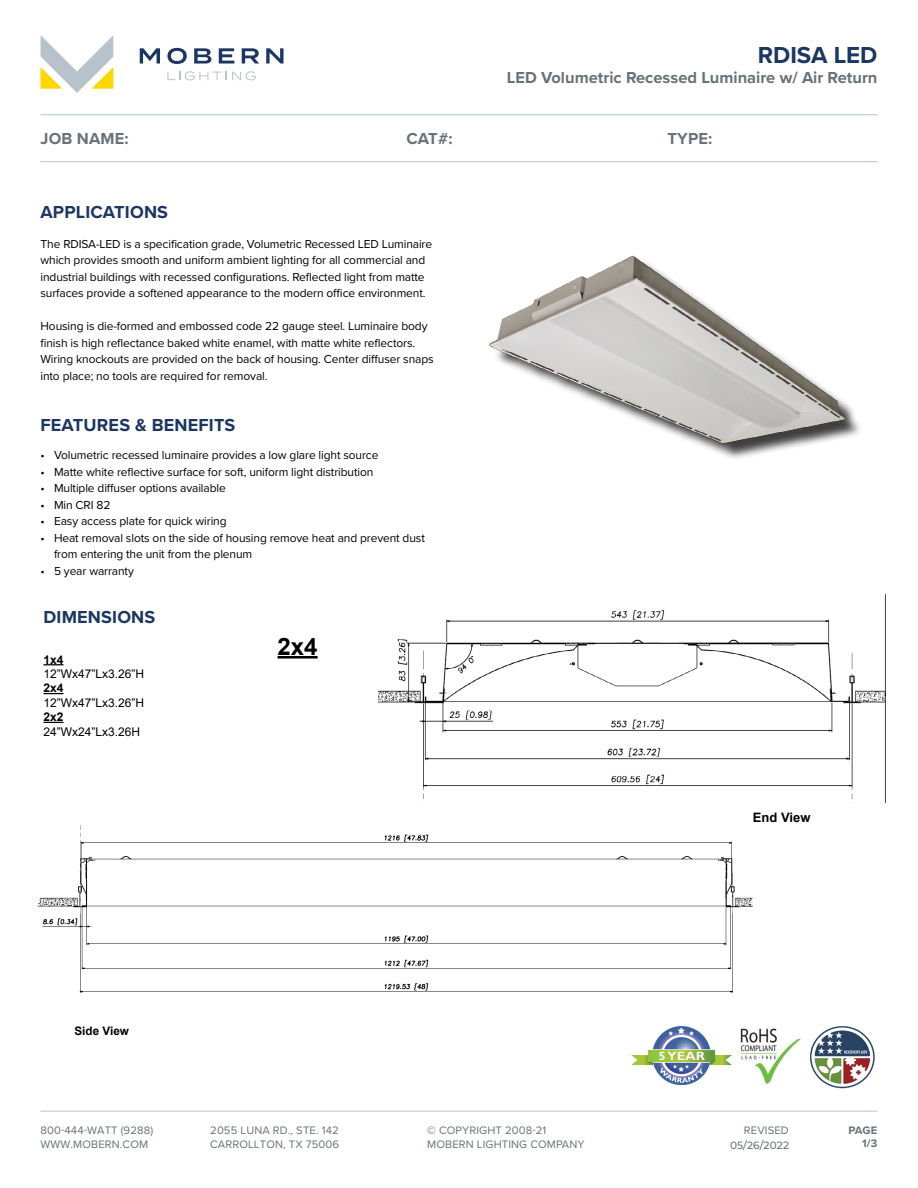
<style>
.page{position:relative;width:918px;height:1188px;background:#fff}
.page>*{position:absolute;margin:0;border:0;box-sizing:border-box;transform-origin:0 0}
.t1{font:700 24px "Proxima Nova";color:#1b3763}
.t2{font:700 24px "Arial";color:#000}
.t3{font:700 18px "Proxima Nova";letter-spacing:.01em;color:#1b3663}
.t4{font:700 16.5px "Proxima Nova";color:#68727a}
.t5{font:700 13.05px "Arial";color:#000}
.t6{font:12px/16.5px "Proxima Nova";letter-spacing:-.01em;color:#000}
.t7{font:12px "Arial";color:#000}
.t8{font:700 12px "Arial";color:#000}
.t9{font:700 11.7px "Arial";color:#000}
.t10{font:11.25px/13.2px "Proxima Nova";letter-spacing:.01em;color:#68727a}
.t11{font:700 11.25px "Proxima Nova";color:#68727a}
.t12{font:500 10.5px "Montserrat";letter-spacing:.01em;color:#68727a}
.s1{font-weight:700}
</style>
<div class="page">
<svg style="left:40px;top:35px;width:73px;height:58px"></svg>
<svg style="left:140px;top:48px;width:20px;height:16px"></svg>
<svg style="left:167px;top:48px;width:20px;height:16px"></svg>
<svg style="left:194px;top:48px;width:17px;height:16px"></svg>
<svg style="left:219px;top:48px;width:15px;height:16px"></svg>
<svg style="left:242px;top:48px;width:17px;height:16px"></svg>
<svg style="left:266px;top:48px;width:18px;height:16px"></svg>
<svg style="left:167px;top:71px;width:89px;height:9px"></svg>
<hr style="left:40px;top:1111px;width:838px;height:1px;background:#b8c2cc">
<hr style="left:40px;top:114px;width:838px;height:1px;background:#b5c2cd">
<hr style="left:40px;top:161px;width:838px;height:1px;background:#b8c2cc">
<img style="left:740px;top:1028px;width:62px;height:59px">
<img style="left:632px;top:1026px;width:99px;height:58px">
<img style="left:810px;top:1026px;width:65px;height:63px">
<img style="left:489px;top:255px;width:361px;height:202px">
<svg style="left:44px;top:664px;width:20px;height:1px"></svg>
<svg style="left:44px;top:693px;width:20px;height:1px"></svg>
<svg style="left:44px;top:722px;width:20px;height:1px"></svg>
<img style="left:378px;top:594px;width:508px;height:208px">
<hr style="left:278px;top:656px;width:40px;height:3px;background:#000">
<img style="left:37px;top:825px;width:716px;height:168px">
<h1 class="t1" style="left:758px;top:38px;width:121px">RDISA LED</h1>
<h3 class="t4" style="left:507px;top:65px;width:372px">LED Volumetric Recessed Luminaire w/ Air Return</h3>
<h3 class="t4" style="left:40px;top:126px;width:90px">JOB NAME:</h3>
<h3 class="t4" style="left:407px;top:126px;width:48px">CAT#:</h3>
<h3 class="t4" style="left:667px;top:126px;width:46px">TYPE:</h3>
<h2 class="t3" style="left:40px;top:199px;width:129px">APPLICATIONS</h2>
<p class="t6" style="left:40px;top:235px;width:393px">The RDISA-LED is a specification grade, Volumetric Recessed LED Luminaire which provides smooth and uniform ambient lighting for all commercial and industrial buildings with recessed configurations. Reflected light from matte surfaces provide a softened appearance to the modern office environment.</p>
<p class="t6" style="left:40px;top:317px;width:395px">Housing is die-formed and embossed code 22 gauge steel. Luminaire body finish is high reflectance baked white enamel, with matte white reflectors.<br>Wiring knockouts are provided on the back of housing. Center diffuser snaps into place; no tools are required for removal.</p>
<h2 class="t3" style="left:40px;top:412px;width:196px">FEATURES &amp; BENEFITS</h2>
<p class="t6" style="left:40px;top:446px;width:340px">• Volumetric recessed luminaire provides a low glare light source</p>
<p class="t6" style="left:40px;top:463px;width:334px">• Matte white reflective surface for soft, uniform light distribution</p>
<p class="t6" style="left:40px;top:479px;width:187px">• Multiple diffuser options available</p>
<p class="t6" style="left:40px;top:496px;width:71px">• Min CRI 82</p>
<p class="t6" style="left:40px;top:512px;width:188px">• Easy access plate for quick wiring</p>
<p class="t6" style="left:54px;top:529px;width:372px;text-indent:-14px">• Heat removal slots on the side of housing remove heat and prevent dust from entering the unit from the plenum</p>
<p class="t6" style="left:40px;top:562px;width:95px">• 5 year warranty</p>
<h2 class="t3" style="left:44px;top:604px;width:113px">DIMENSIONS</h2>
<p class="t8" style="left:44px;top:651px;width:22px">1x4</p>
<p class="t7" style="left:44px;top:665px;width:102px">12”Wx47”Lx3.26”H</p>
<p class="t8" style="left:44px;top:680px;width:22px">2x4</p>
<p class="t7" style="left:44px;top:694px;width:102px">12”Wx47”Lx3.26”H</p>
<p class="t8" style="left:44px;top:708px;width:22px">2x2</p>
<p class="t7" style="left:44px;top:723px;width:98px">24”Wx24”Lx3.26H</p>
<p class="t9" style="left:75px;top:1022px;width:56px">Side View</p>
<h1 class="t2" style="left:278px;top:629px;width:42px">2x4</h1>
<p class="t10" style="left:40px;top:1123px;width:114px">800-444-WATT (9288)<br>WWW.MOBERN.COM</p>
<p class="t10" style="left:210px;top:1123px;width:130px">2055 LUNA RD., STE. 142<br>CARROLLTON, TX 75006</p>
<p class="t10" style="left:427px;top:1124px;width:159px"><span class="s1">©</span> COPYRIGHT 2008-21<br>MOBERN LIGHTING COMPANY</p>
<p class="t5" style="left:753px;top:808px;width:59px">End View</p>
<p class="t10" style="left:744px;top:1123px;width:46px">REVISED</p>
<p class="t11" style="left:848px;top:1122px;width:31px">PAGE</p>
<p class="t12" style="left:730px;top:1138px;width:61px">05/26/2022</p>
<p class="t11" style="left:862px;top:1135px;width:17px">1/3</p>
</div>
